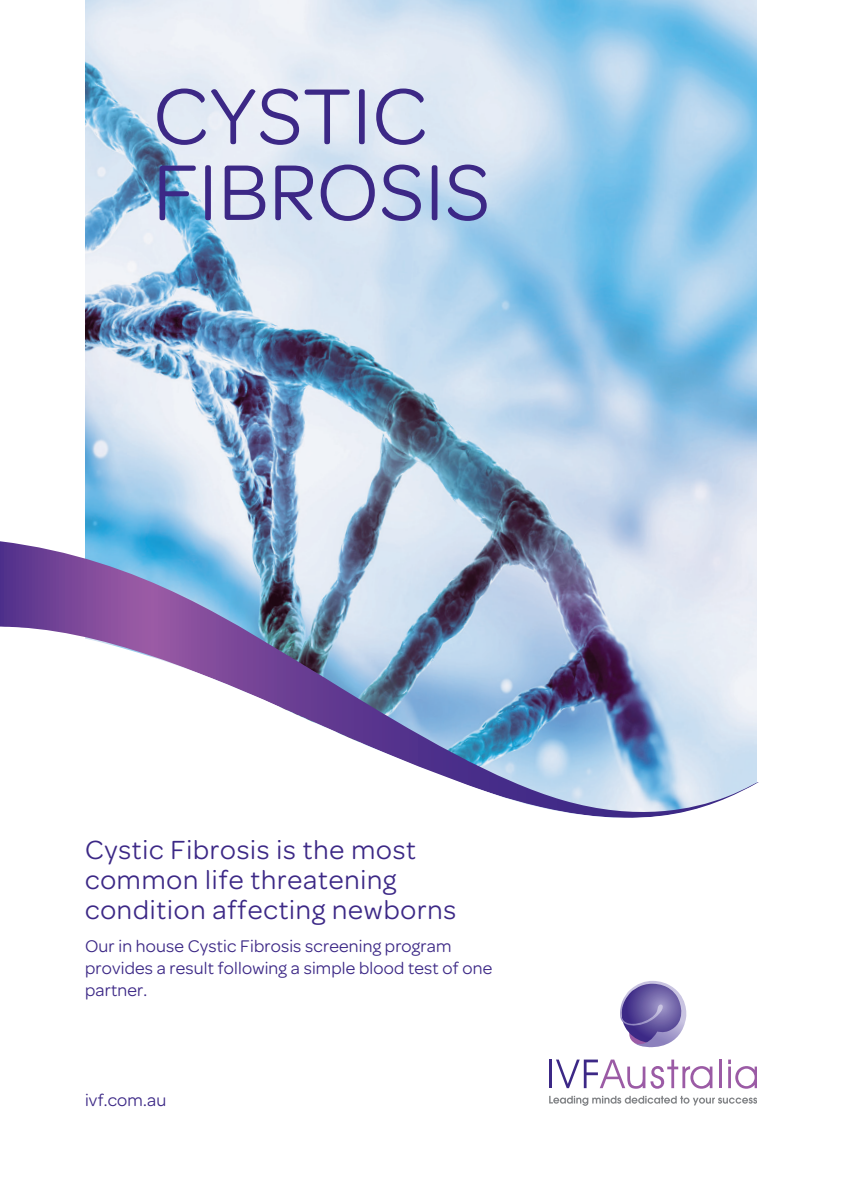
<style>
.page{position:relative;width:842px;height:1191px;background:#fff}
.page>*{position:absolute;margin:0;border:0;box-sizing:border-box;transform-origin:0 0}
.AA_COVER_1_PURPLE{font:84px/76px "Omnes";color:#3c2886}
.AA_COVER_2_HEAD{font:28px/30px "Omnes";letter-spacing:.03em;color:#3c2886}
.AA_COVER_3_HEAD{font:18px/22px "Omnes";letter-spacing:.01em;color:#3c2886}
</style>
<div class="page">
<img style="left:85px;top:0;width:672px;height:541px">
<svg style="left:0;top:541px;width:757px;height:79px"></svg>
<svg style="left:0;top:620px;width:759px;height:198px"></svg>
<svg style="left:549px;top:1095px;width:208px;height:10px"></svg>
<hr style="left:549px;top:1059px;width:3px;height:29px;background:#3c2886">
<svg style="left:556px;top:1059px;width:156px;height:29px"></svg>
<hr style="left:719px;top:1059px;width:3px;height:29px;background:#9b5ba5">
<svg style="left:728px;top:1059px;width:29px;height:29px"></svg>
<svg style="left:620px;top:981px;width:67px;height:67px"></svg>
<p class="AA_COVER_1_PURPLE" style="left:153px;top:73px;width:339px">CYSTIC<br>FIBROSIS</p>
<p class="AA_COVER_2_HEAD" style="left:85px;top:833px;width:373px">Cystic Fibrosis is the most common life threatening condition affecting newborns</p>
<p class="AA_COVER_3_HEAD" style="left:85px;top:934px;width:409px">Our in house Cystic Fibrosis screening program provides a result following a simple blood test of one partner.</p>
<p class="AA_COVER_3_HEAD" style="left:85px;top:1088px;width:83px">ivf.com.au</p>
</div>
